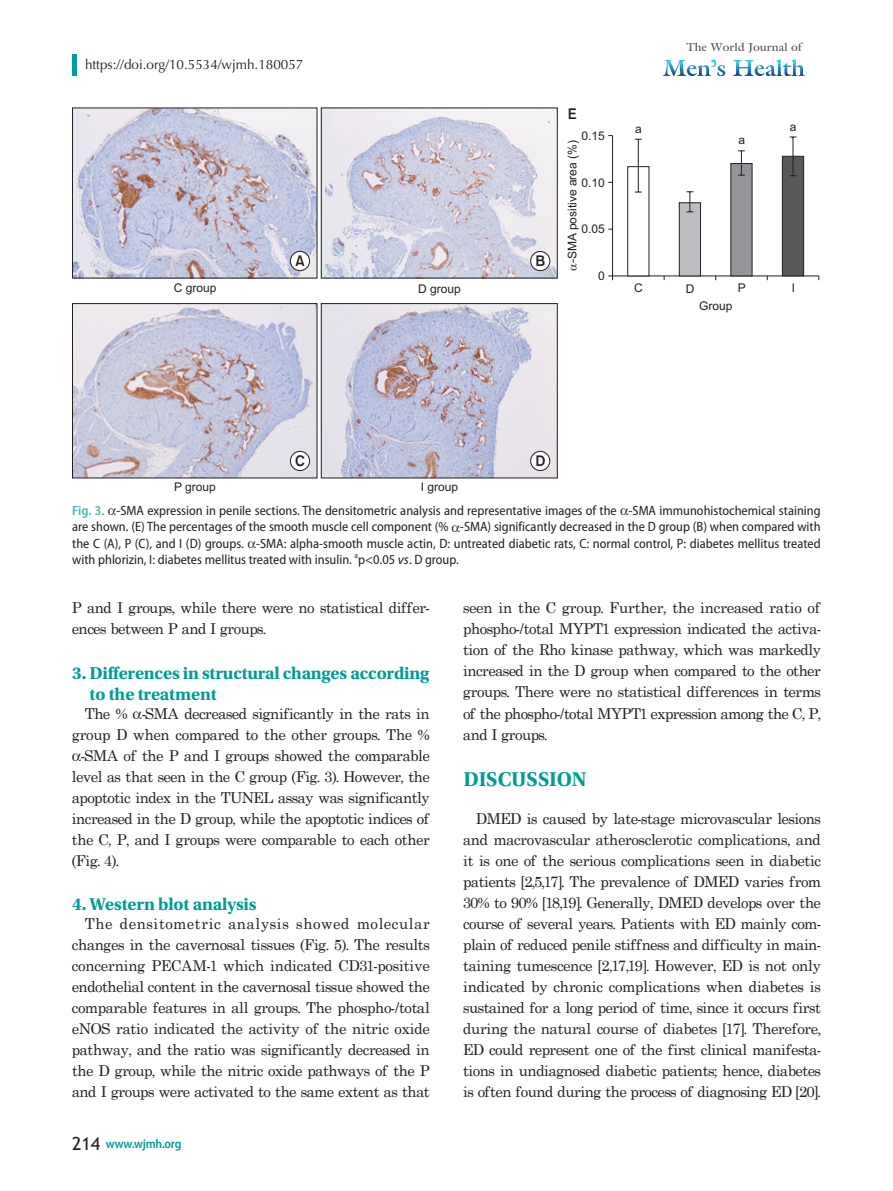
<style>
.page{position:relative;width:893px;height:1191px;background:#fff}
.page>*{position:absolute;margin:0;border:0;box-sizing:border-box;transform-origin:0 0}
.t1{font:700 21px "Utopia Std";letter-spacing:-.01em;color:#009c97}
.t2{font:700 18px/21px "Utopia Std";letter-spacing:-.01em;color:#009c97}
.t3{font:15px/21px "Century Schoolbook";letter-spacing:-.035em;color:#231f20;text-align:justify}
.t4{font:15px "Gothic 725 BT Bold A";color:#231f20}
.t5{font:semi-condensed 13.5px/16.5px "Myriad Pro";color:#231f20;text-align:justify}
.t6{font:13.5px "Optima LT Std";color:#231f20}
.t7{font:600 semi-condensed 12.75px "Myriad Pro";letter-spacing:-.025em;color:#009c97}
.t8{font:12px "Arial";color:#231f20}
.t9{font:semi-condensed 7.8px "Myriad Pro";color:#231f20}
.s1{font-weight:600;color:#51b3b1}
.s2{font-style:italic;font-stretch:normal}
.s3{font-family:"Trebuchet MS";font-weight:400;font-stretch:normal;font-size:18px;color:#231f20}
</style>
<div class="page">
<div style="left:72px;top:54px;width:5px;height:21px;background:#009c97"></div>
<svg style="left:686px;top:43px;width:117px;height:10px"></svg>
<svg style="left:663px;top:60px;width:62px;height:16px"></svg>
<svg style="left:733px;top:59px;width:72px;height:17px"></svg>
<svg style="left:608px;top:135px;width:212px;height:145px"></svg>
<svg style="left:72px;top:107px;width:486px;height:371px;background:#cccad8"></svg>
<p class="t6" style="left:85px;top:57px;width:220px">https://doi.org/10.5534/wjmh.180057</p>
<p class="t4" style="left:295px;top:252px;width:11px">A</p>
<p class="t4" style="left:535px;top:252px;width:11px">B</p>
<p class="t8" style="left:174px;top:283px;width:44px">C group</p>
<p class="t8" style="left:418px;top:284px;width:44px">D group</p>
<p class="t4" style="left:568px;top:105px;width:11px">E</p>
<p class="t8" style="left:581px;top:131px;width:25px">0.15</p>
<p class="t8" style="left:581px;top:178px;width:25px">0.10</p>
<p class="t8" style="left:581px;top:225px;width:25px">0.05</p>
<p class="t8" style="left:598px;top:271px;width:8px">0</p>
<p class="t8" style="left:568px;top:263px;width:124px;rotate:-90deg">-SMA positive area (%)</p>
<p class="t8" style="left:635px;top:124px;width:8px">a</p>
<p class="t8" style="left:738px;top:135px;width:8px">a</p>
<p class="t8" style="left:790px;top:122px;width:8px">a</p>
<p class="t8" style="left:634px;top:283px;width:10px">C</p>
<p class="t8" style="left:686px;top:284px;width:10px">D</p>
<p class="t8" style="left:738px;top:283px;width:10px">P</p>
<p class="t8" style="left:792px;top:283px;width:5px">I</p>
<p class="t8" style="left:699px;top:301px;width:35px">Group</p>
<p class="t4" style="left:295px;top:452px;width:11px">C</p>
<p class="t4" style="left:535px;top:452px;width:12px">D</p>
<p class="t8" style="left:174px;top:483px;width:43px">P group</p>
<p class="t8" style="left:421px;top:483px;width:39px">I group</p>
<p class="t5" style="left:72px;top:502px;width:750px"><span class="s1">Fig. 3.</span> -SMA expression in penile sections. The densitometric analysis and representative images of the -SMA immunohistochemical staining are shown. (E) The percentages of the smooth muscle cell component (% -SMA) significantly decreased in the D group (B) when compared with the C (A), P (C), and I (D) groups. -SMA: alpha-smooth muscle actin, D: untreated diabetic rats, C: normal control, P: diabetes mellitus treated with phlorizin, I: diabetes mellitus treated with insulin.</p>
<p class="t9" style="left:355px;top:550px;width:5px">a</p>
<p class="t5" style="left:358px;top:551px;width:102px">p&lt;0.05 <span class="s2">vs</span>. D group.</p>
<p class="t3" style="left:72px;top:596px;width:360px">P and I groups, while there were no statistical differ&shy;ences between P and I groups.</p>
<p class="t2" style="left:90px;top:662px;width:341px;text-indent:-17px">3. Differences in structural changes according to the treatment</p>
<p class="t3" style="left:85px;top:701px;width:346px">The % -SMA decreased significantly in the rats in</p>
<p class="t3" style="left:72px;top:722px;width:360px">group D when compared to the other groups. The %</p>
<p class="t3" style="left:81px;top:743px;width:351px">-SMA of the P and I groups showed the comparable</p>
<p class="t3" style="left:72px;top:764px;width:359px">level as that seen in the C group (Fig. 3). However, the</p>
<p class="t3" style="left:72px;top:785px;width:359px">apoptotic index in the TUNEL assay was significantly</p>
<p class="t3" style="left:72px;top:806px;width:358px">increased in the D group, while the apoptotic indices of</p>
<p class="t3" style="left:72px;top:827px;width:359px">the C, P, and I groups were comparable to each other</p>
<p class="t3" style="left:72px;top:848px;width:49px">(Fig. 4).</p>
<p class="t2" style="left:72px;top:893px;width:186px">4. Western blot analysis</p>
<p class="t3" style="left:72px;top:911px;width:360px;text-indent:13px">The densitometric analysis showed molecular changes in the cavernosal tissues (Fig. 5). The results concerning PECAM-1 which indicated CD31-positive endothelial content in the cavernosal tissue showed the comparable features in all groups. The phospho-/total eNOS ratio indicated the activity of the nitric oxide pathway, and the ratio was significantly decreased in the D group, while the nitric oxide pathways of the P and I groups were activated to the same extent as that</p>
<p class="t7" style="left:72px;top:1135px;width:111px"><span class="s3">214</span> www.wjmh.org</p>
<p class="t3" style="left:463px;top:596px;width:360px">seen in the C group. Further, the increased ratio of phospho-/total MYPT1 expression indicated the activa&shy;tion of the Rho kinase pathway, which was markedly increased in the D group when compared to the other groups. There were no statistical differences in terms of the phospho-/total MYPT1 expression among the C, P, and I groups.</p>
<h1 class="t1" style="left:463px;top:767px;width:124px">DISCUSSION</h1>
<p class="t3" style="left:463px;top:806px;width:360px;text-indent:13px">DMED is caused by late-stage microvascular lesions and macrovascular atherosclerotic complications, and it is one of the serious complications seen in diabetic patients [2,5,17]. The prevalence of DMED varies from 30% to 90% [18,19]. Generally, DMED develops over the course of several years. Patients with ED mainly com&shy;plain of reduced penile stiffness and difficulty in main&shy;taining tumescence [2,17,19]. However, ED is not only indicated by chronic complications when diabetes is sustained for a long period of time, since it occurs first during the natural course of diabetes [17]. Therefore, ED could represent one of the first clinical manifesta&shy;tions in undiagnosed diabetic patients; hence, diabetes is often found during the process of diagnosing ED [20].</p>
</div>
